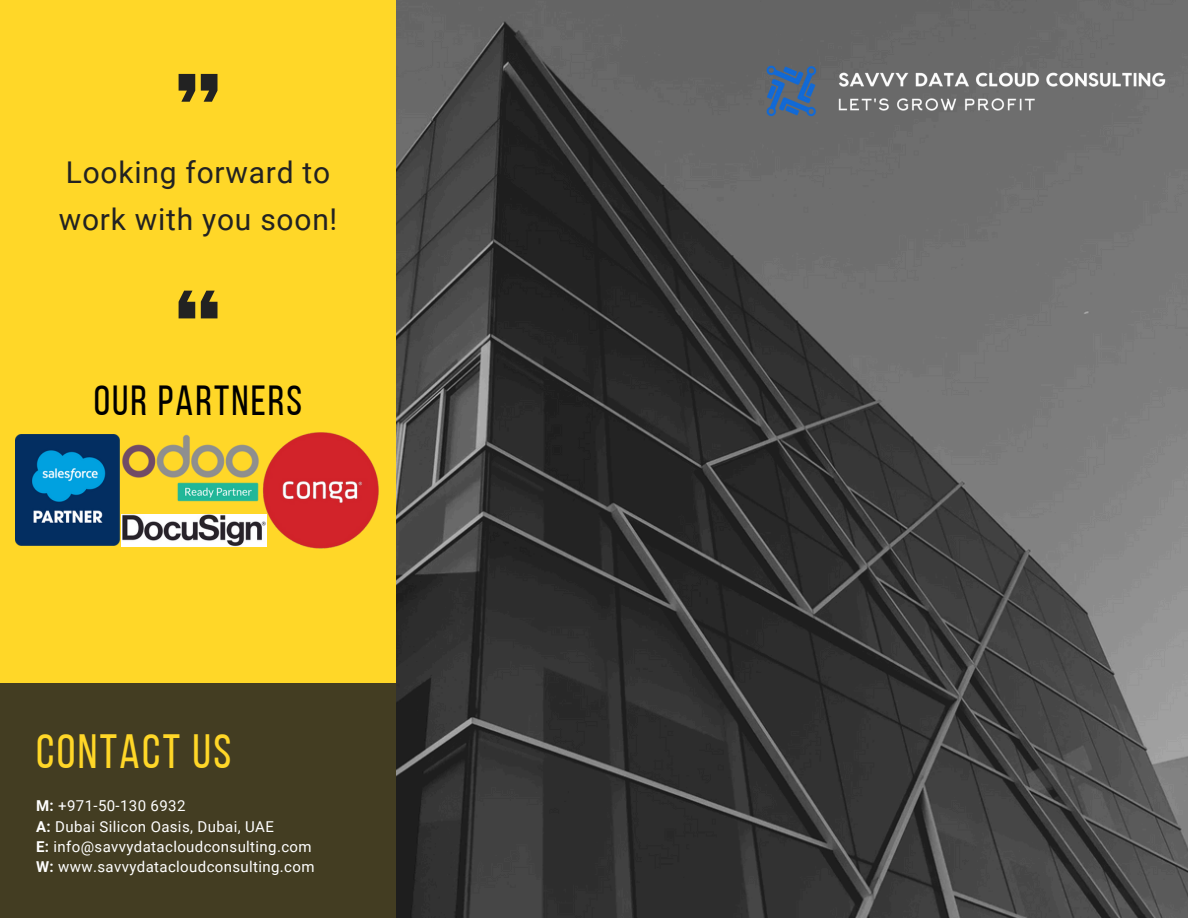
<style>
.page{position:relative;width:1188px;height:918px;background:#ffd728}
.page>*{position:absolute;margin:0;border:0;box-sizing:border-box;transform-origin:0 0}
.t1{font:48px "Bebas Neue";letter-spacing:.05em;color:#ffd728}
.t2{font:42px "Bebas Neue";letter-spacing:.05em;color:#000}
.t3{font:30px/47.2px "Roboto";letter-spacing:.025em;color:#222}
.t4{font:15px "Roboto";letter-spacing:.025em;color:#fff}
.s1{font-weight:700}
</style>
<div class="page">
<img style="left:396px;top:0;width:792px;height:918px">
<div style="left:0;top:684px;width:396px;height:234px;background:#433d22"></div>
<svg style="left:179px;top:74px;width:38px;height:28px"></svg>
<svg style="left:179px;top:291px;width:38px;height:27px"></svg>
<img style="left:756px;top:54px;width:420px;height:74px">
<img style="left:16px;top:435px;width:103px;height:110px">
<img style="left:264px;top:432px;width:115px;height:117px">
<img style="left:121px;top:514px;width:145px;height:33px">
<img style="left:119px;top:434px;width:145px;height:80px">
<p class="t3" style="left:59px;top:149px;width:280px">Looking forward to work with you soon!</p>
<p class="t2" style="left:94px;top:384px;width:210px">OUR PARTNERS</p>
<p class="t1" style="left:36px;top:732px;width:197px">CONTACT US</p>
<h3 class="t4" style="left:36px;top:798px;width:151px"><span class="s1">M:</span> +971-50-130 6932</h3>
<p class="t4" style="left:36px;top:818px;width:239px"><span class="s1">A:</span> Dubai Silicon Oasis, Dubai, UAE</p>
<h2 class="t4" style="left:36px;top:838px;width:277px"><span class="s1">E:</span> info@savvydatacloudconsulting.com</h2>
<p class="t4" style="left:36px;top:858px;width:280px"><span class="s1">W:</span> www.savvydatacloudconsulting.com</p>
</div>
